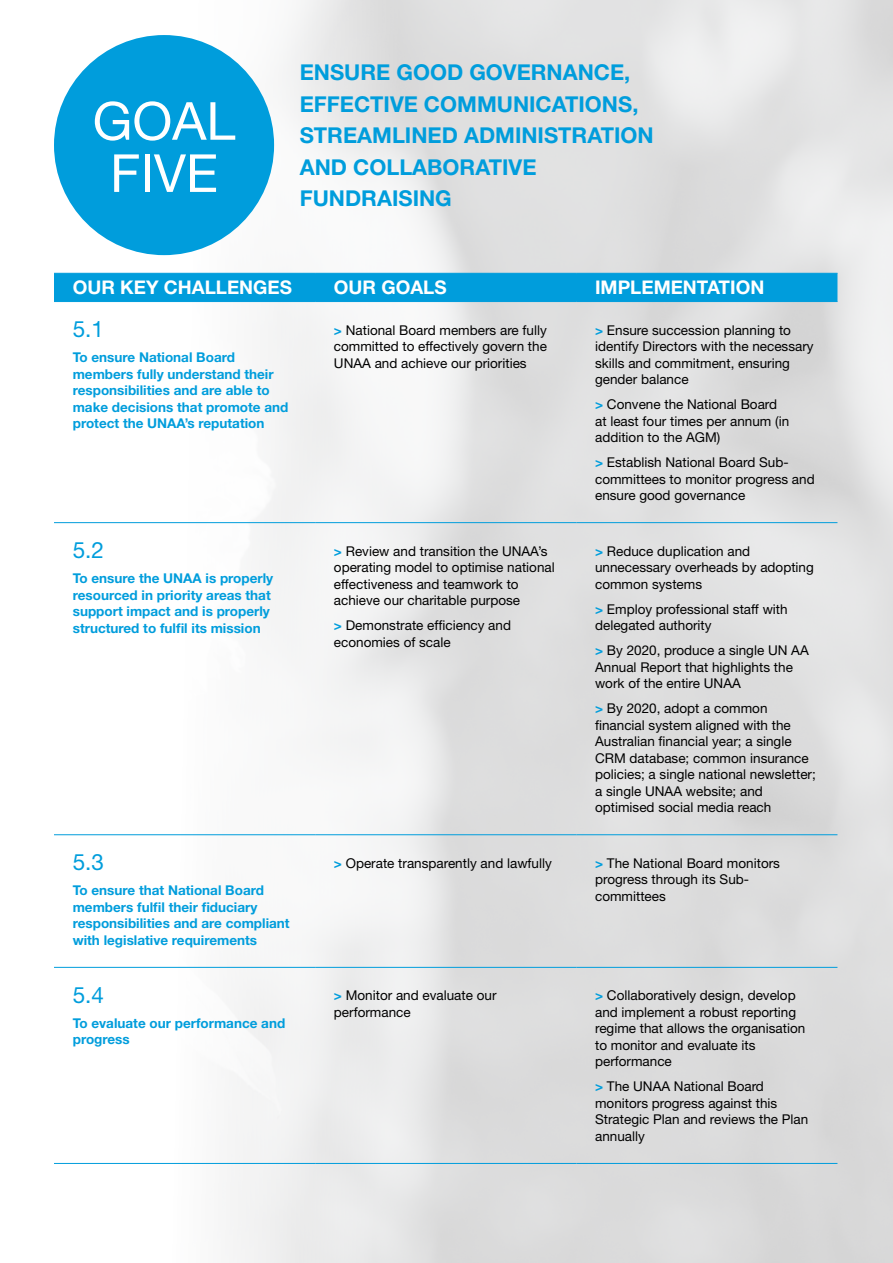
<style>
.page{position:relative;width:893px;height:1263px;background:#fff}
.page>*{position:absolute;margin:0;border:0;box-sizing:border-box;transform-origin:0 0}
.t1{font:52.5px/52.2px "Helvetica Neue";color:#fff;text-align:center}
.t2{font:22.5px "Helvetica Neue";color:#009ddc}
.t3{font:700 21.9px/31.5px "Helvetica Neue";color:#009ddc}
.t4{font:700 18.9px "Helvetica Neue";color:#fff}
.t5{font:13.5px/16.5px "Helvetica Neue";color:#000}
.t6{font:700 13.5px/16.5px "Helvetica Neue";color:#009ddc}
.s1{font-weight:700;color:#009ddc}
</style>
<div class="page">
<img style="left:54px;top:0;width:839px;height:1263px">
<div style="left:54px;top:274px;width:783px;height:27px;background:#009ddc"></div>
<hr style="left:54px;top:273px;width:261px;height:1px;background:#009ddc">
<hr style="left:315px;top:273px;width:261px;height:1px;background:#009ddc">
<hr style="left:576px;top:273px;width:261px;height:1px;background:#009ddc">
<hr style="left:54px;top:301px;width:261px;height:1px;background:#009ddc">
<hr style="left:315px;top:301px;width:261px;height:1px;background:#009ddc">
<hr style="left:576px;top:301px;width:261px;height:1px;background:#009ddc">
<hr style="left:54px;top:522px;width:261px;height:1px;background:#009ddc">
<hr style="left:315px;top:522px;width:261px;height:1px;background:#009ddc">
<hr style="left:576px;top:522px;width:261px;height:1px;background:#009ddc">
<hr style="left:54px;top:834px;width:261px;height:1px;background:#009ddc">
<hr style="left:315px;top:834px;width:261px;height:1px;background:#009ddc">
<hr style="left:576px;top:834px;width:261px;height:1px;background:#009ddc">
<hr style="left:54px;top:967px;width:261px;height:1px;background:#009ddc">
<hr style="left:315px;top:967px;width:261px;height:1px;background:#009ddc">
<hr style="left:576px;top:967px;width:261px;height:1px;background:#009ddc">
<hr style="left:54px;top:1163px;width:261px;height:1px;background:#009ddc">
<hr style="left:315px;top:1163px;width:261px;height:1px;background:#009ddc">
<hr style="left:576px;top:1163px;width:261px;height:1px;background:#009ddc">
<div style="left:54px;top:35px;width:220px;height:220px;background:#009ddc;border-radius:50%"></div>
<h1 class="t1" style="left:93px;top:94px;width:144px">GOAL<br>FIVE</h1>
<h3 class="t3" style="left:300px;top:56px;width:355px">ENSURE GOOD GOVERNANCE,<br>EFFECTIVE COMMUNICATIONS,<br>STREAMLINED ADMINISTRATION<br>AND COLLABORATIVE<br>FUNDRAISING</h3>
<h3 class="t4" style="left:73px;top:276px;width:221px">OUR KEY CHALLENGES</h3>
<h3 class="t4" style="left:334px;top:276px;width:114px">OUR GOALS</h3>
<h3 class="t4" style="left:595px;top:276px;width:171px">IMPLEMENTATION</h3>
<h2 class="t2" style="left:73px;top:316px;width:33px">5.1</h2>
<p class="t6" style="left:73px;top:349px;width:217px">To ensure National Board members fully understand their responsibilities and are able to make decisions that promote and protect the UNAA’s reputation</p>
<p class="t5" style="left:334px;top:321px;width:215px;text-align:justify"><span class="s1">&gt;</span> National Board members are fully committed to effectively govern the UNAA and achieve our priorities</p>
<p class="t5" style="left:595px;top:321px;width:220px"><span class="s1">&gt;</span> Ensure succession planning to identify Directors with the necessary skills and commitment, ensuring gender balance</p>
<p class="t5" style="left:595px;top:396px;width:196px"><span class="s1">&gt;</span> Convene the National Board at least four times per annum (in addition to the AGM)</p>
<p class="t5" style="left:595px;top:454px;width:221px"><span class="s1">&gt;</span> Establish National Board Sub&shy;committees to monitor progress and ensure good governance</p>
<h2 class="t2" style="left:73px;top:537px;width:33px">5.2</h2>
<p class="t6" style="left:73px;top:570px;width:202px">To ensure the UNAA is properly resourced in priority areas that support impact and is properly structured to fulfil its mission</p>
<h2 class="t2" style="left:73px;top:849px;width:33px">5.3</h2>
<p class="t6" style="left:73px;top:882px;width:218px">To ensure that National Board members fulfil their fiduciary responsibilities and are compliant with legislative requirements</p>
<h2 class="t2" style="left:73px;top:981px;width:33px">5.4</h2>
<p class="t6" style="left:73px;top:1014px;width:214px">To evaluate our performance and progress</p>
<p class="t5" style="left:334px;top:542px;width:222px"><span class="s1">&gt;</span> Review and transition the UNAA’s operating model to optimise national effectiveness and teamwork to achieve our charitable purpose</p>
<p class="t5" style="left:334px;top:617px;width:179px"><span class="s1">&gt;</span> Demonstrate efficiency and economies of scale</p>
<p class="t5" style="left:595px;top:542px;width:220px"><span class="s1">&gt;</span> Reduce duplication and unnecessary overheads by adopting common systems</p>
<p class="t5" style="left:595px;top:600px;width:194px"><span class="s1">&gt;</span> Employ professional staff with delegated authority</p>
<p class="t5" style="left:595px;top:642px;width:215px"><span class="s1">&gt;</span> By 2020, produce a single UN AA<br>Annual Report that highlights the work of the entire UNAA</p>
<p class="t5" style="left:595px;top:700px;width:222px"><span class="s1">&gt;</span> By 2020, adopt a common financial system aligned with the<br>Australian financial year; a single<br>CRM database; common insurance policies; a single national newsletter; a single UNAA website; and optimised social media reach</p>
<p class="t5" style="left:334px;top:854px;width:219px"><span class="s1">&gt;</span> Operate transparently and lawfully</p>
<p class="t5" style="left:595px;top:854px;width:186px"><span class="s1">&gt;</span> The National Board monitors progress through its Sub&shy;committees</p>
<p class="t5" style="left:334px;top:987px;width:164px"><span class="s1">&gt;</span> Monitor and evaluate our performance</p>
<p class="t5" style="left:595px;top:987px;width:212px"><span class="s1">&gt;</span> Collaboratively design, develop and implement a robust reporting regime that allows the organisation to monitor and evaluate its performance</p>
<p class="t5" style="left:595px;top:1078px;width:215px"><span class="s1">&gt;</span> The UNAA National Board monitors progress against this<br>Strategic Plan and reviews the Plan annually</p>
</div>
